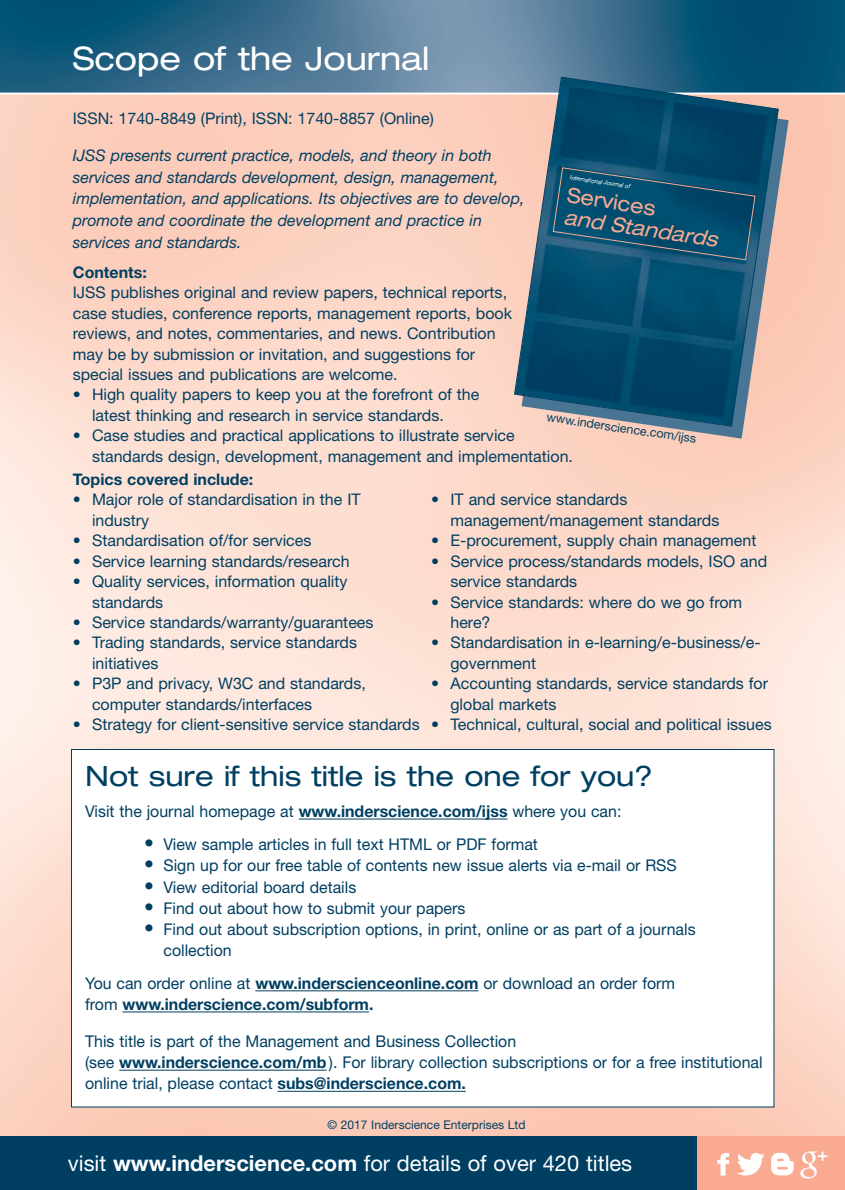
<style>
.page{position:relative;width:845px;height:1190px;background:#fff}
.page>*{position:absolute;margin:0;border:0;box-sizing:border-box;transform-origin:0 0}
.t1{font:expanded 32.4px "Helvetica Neue";color:#fff}
.t2{font:expanded 28px "Helvetica Neue";color:#003f62}
.t3{font:21.8px "Helvetica Neue";color:#fff}
.t4{font:italic expanded 20.8px "Helvetica Neue";color:#f9aa91}
.t5{font:expanded 20.8px "Helvetica Neue";color:#f9aa91}
.t6{font:16.2px/21.2px "Helvetica Neue";color:#003f62}
.t7{font:700 16.2px/21.2px "Helvetica Neue";color:#003f62}
.t8{font:16px/20.4px "Helvetica Neue";color:#003f62}
.t9{font:italic 16px/21.6px "Helvetica Neue";color:#003f62}
.t10{font:700 16px "Helvetica Neue";color:#003f62}
.t11{font:12.4px "Helvetica Neue";color:#003f62}
.t12{font:12px "Helvetica Neue";color:#003f62}
.t13{font:italic 6.2px "Helvetica Neue";color:#fff}
.s1{font-weight:700}
.s2{font-size:20px}
.s3{font-weight:400}
</style>
<div class="page">
<img style="left:0;top:95px;width:844px;height:1042px">
<img style="left:0;top:0;width:844px;height:93px">
<div style="left:0;top:1137px;width:697px;height:53px;background:#003f62"></div>
<div style="left:697px;top:1137px;width:147px;height:53px;background:#f9aa91"></div>
<div style="left:72px;top:750px;width:701px;height:356px;background:#fff"></div>
<hr style="left:298px;top:819px;width:209px;height:1px;background:#003f62">
<hr style="left:255px;top:990px;width:223px;height:1px;background:#003f62">
<hr style="left:122px;top:1012px;width:247px;height:1px;background:#003f62">
<hr style="left:119px;top:1070px;width:207px;height:1px;background:#003f62">
<hr style="left:277px;top:1091px;width:189px;height:1px;background:#003f62">
<svg style="left:717px;top:1153px;width:12px;height:23px"></svg>
<svg style="left:737px;top:1153px;width:27px;height:23px"></svg>
<svg style="left:771px;top:1153px;width:22px;height:22px"></svg>
<svg style="left:800px;top:1151px;width:27px;height:28px"></svg>
<svg style="left:521px;top:88px;width:267px;height:351px;fill:#fbcab7"></svg>
<svg style="left:513px;top:76px;width:266px;height:351px"></svg>
<h1 class="t1" style="left:73px;top:40px;width:358px">Scope of the Journal</h1>
<p class="t8" style="left:73px;top:110px;width:362px">ISSN: 1740-8849 (Print), ISSN: 1740-8857 (Online)</p>
<p class="t9" style="left:73px;top:147px;width:453px">IJSS presents current practice, models, and theory in both services and standards development, design, management, implementation, and applications. Its objectives are to develop, promote and coordinate the development and practice in services and standards.</p>
<p class="t10" style="left:73px;top:263px;width:76px">Contents:</p>
<p class="t8" style="left:73px;top:284px;width:440px">IJSS publishes original and review papers, technical reports, case studies, conference reports, management reports, book reviews, and notes, commentaries, and news. Contribution may be by submission or invitation, and suggestions for special issues and publications are welcome.</p>
<p class="t8" style="left:92px;top:386px;width:389px;text-indent:-19px">• High quality papers to keep you at the forefront of the latest thinking and research in service standards.</p>
<p class="t8" style="left:92px;top:427px;width:482px;text-indent:-19px">• Case studies and practical applications to illustrate service standards design, development, management and implementation.</p>
<p class="t13" style="left:570px;top:175px;width:62px;rotate:8deg">International Journal of</p>
<h3 class="t5" style="left:569px;top:183px;width:91px;rotate:8deg">Services</h3>
<h3 class="t4" style="left:565px;top:206px;width:156px;rotate:8deg">and Standards</h3>
<p class="t11" style="left:547px;top:413px;width:152px;rotate:8deg">www.inderscience.com/ijss</p>
<p class="t10" style="left:73px;top:470px;width:182px">Topics covered include:</p>
<p class="t8" style="left:92px;top:492px;width:270px;text-indent:-19px">• Major role of standardisation in the IT industry</p>
<p class="t8" style="left:73px;top:532px;width:240px">• Standardisation of/for services</p>
<p class="t8" style="left:73px;top:553px;width:278px">• Service learning standards/research</p>
<p class="t8" style="left:92px;top:573px;width:257px;text-indent:-19px">• Quality services, information quality standards</p>
<p class="t8" style="left:73px;top:614px;width:302px">• Service standards/warranty/guarantees</p>
<p class="t8" style="left:92px;top:634px;width:266px;text-indent:-19px">• Trading standards, service standards initiatives</p>
<p class="t8" style="left:92px;top:675px;width:275px;text-indent:-19px">• P3P and privacy, W3C and standards, computer standards/interfaces</p>
<p class="t8" style="left:73px;top:716px;width:348px">• Strategy for client-sensitive service standards</p>
<p class="t8" style="left:450px;top:492px;width:270px;text-indent:-19px">• IT and service standards management/management standards</p>
<p class="t8" style="left:431px;top:532px;width:326px">• E-procurement, supply chain management</p>
<p class="t8" style="left:450px;top:553px;width:318px;text-indent:-19px">• Service process/standards models, ISO and service standards</p>
<p class="t8" style="left:450px;top:594px;width:293px;text-indent:-19px">• Service standards: where do we go from here?</p>
<p class="t8" style="left:450px;top:634px;width:311px;text-indent:-19px">• Standardisation in e-learning/e-business/e&shy;government</p>
<p class="t8" style="left:450px;top:675px;width:319px;text-indent:-19px">• Accounting standards, service standards for global markets</p>
<p class="t8" style="left:431px;top:716px;width:342px">• Technical, cultural, social and political issues</p>
<h2 class="t2" style="left:85px;top:760px;width:569px">Not sure if this title is the one for you?</h2>
<p class="t6" style="left:85px;top:803px;width:537px">Visit the journal homepage at <span class="s1">www.inderscience.com/ijss</span> where you can:</p>
<p class="t6" style="left:144px;top:836px;width:395px"><span class="s2">•</span> View sample articles in full text HTML or PDF format</p>
<p class="t6" style="left:144px;top:857px;width:534px"><span class="s2">•</span> Sign up for our free table of contents new issue alerts via e-mail or RSS</p>
<p class="t6" style="left:144px;top:878px;width:213px"><span class="s2">•</span> View editorial board details</p>
<p class="t6" style="left:144px;top:899px;width:322px"><span class="s2">•</span> Find out about how to submit your papers</p>
<p class="t6" style="left:163px;top:920px;width:533px;text-indent:-19px"><span class="s2">•</span> Find out about subscription options, in print, online or as part of a journals collection</p>
<p class="t7" style="left:85px;top:973px;width:591px"><span class="s3">You can order online at</span> www.inderscienceonline.com <span class="s3">or download an order form from</span> www.inderscience.com/subform.</p>
<p class="t6" style="left:85px;top:1033px;width:678px">This title is part of the Management and Business Collection<br>(see <span class="s1">www.inderscience.com/mb</span>). For library collection subscriptions or for a free institutional online trial, please contact <span class="s1">subs@inderscience.com.</span></p>
<p class="t12" style="left:327px;top:1121px;width:199px">© 2017 Inderscience Enterprises Ltd</p>
<h3 class="t3" style="left:68px;top:1156px;width:565px">visit <span class="s1">www.inderscience.com</span> for details of over 420 titles</h3>
</div>
